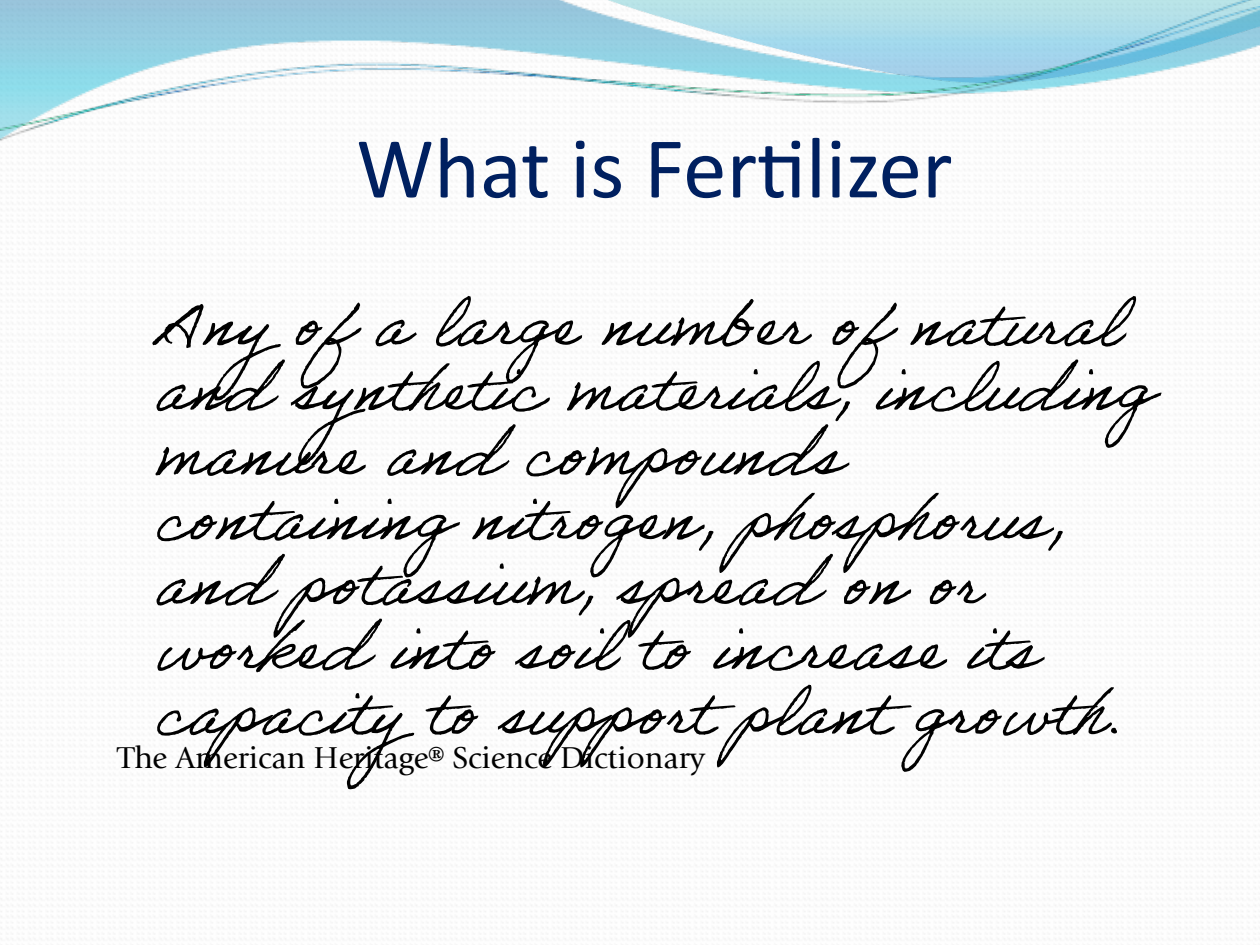
<style>
.page{position:relative;width:1260px;height:945px;background:#fff}
.page>*{position:absolute;margin:0;border:0;box-sizing:border-box;transform-origin:0 0}
.t1{font:87.5px "Calibri";color:#002060}
.t2{font:64.75px/64.8px "Adobe Handwriting Ernie";color:#000}
.t3{font:31.5px "Giovanni Std";color:#000}
</style>
<div class="page">
<img style="left:1px;top:151px;width:1255px;height:788px">
<img style="left:0;top:0;width:1258px;height:141px">
<img style="left:0;top:7px;width:1260px;height:125px">
<h1 class="t1" style="left:356px;top:108px;width:598px">What is Fertilizer</h1>
<p class="t2" style="left:154px;top:291px;width:997px">Anyof a large number of natural and synthetic materials, including manure and compounds containing nitrogen, phosphorus, and potassium, spread on or worked into soil to increase its capacityto support plant growth.</p>
<p class="t3" style="left:118px;top:740px;width:589px">The American Heritage® Science Dictionary</p>
</div>
